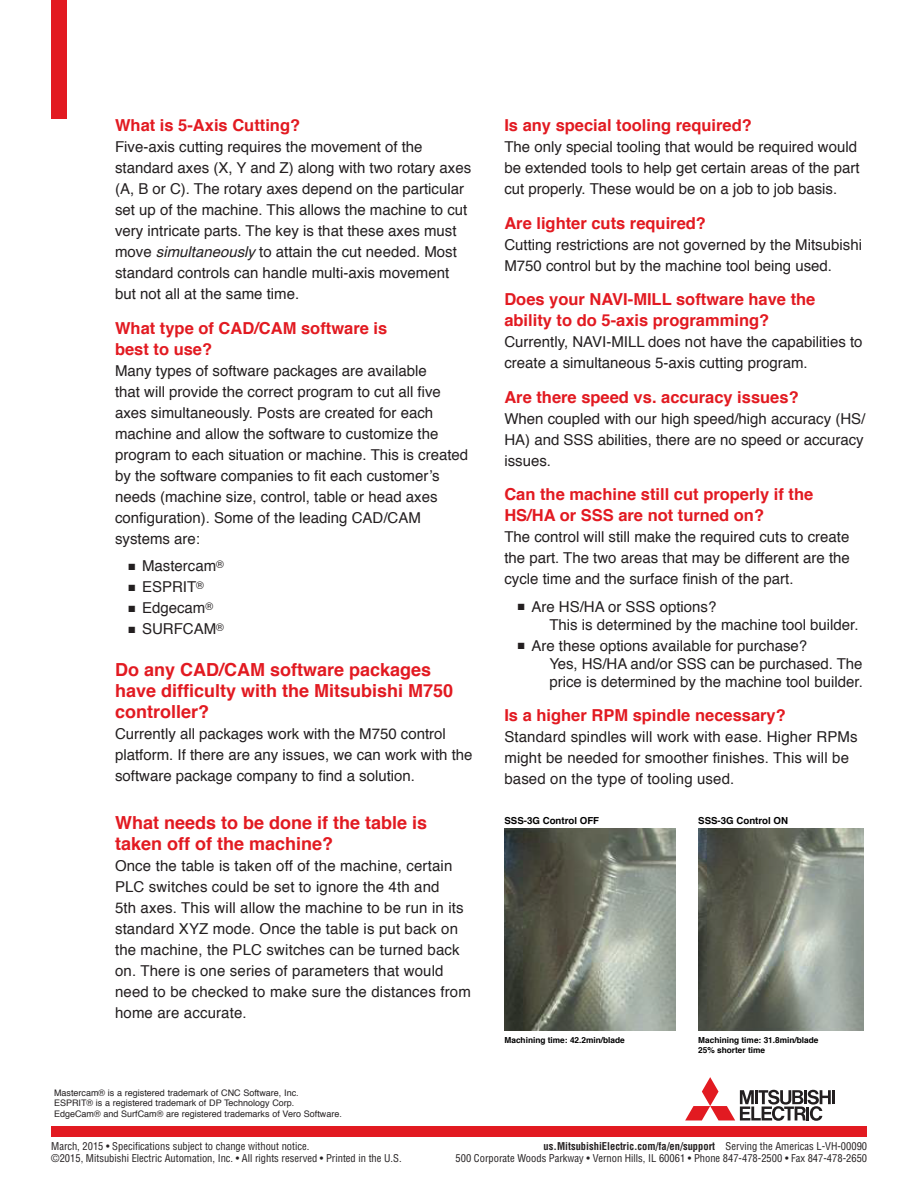
<style>
.page{position:relative;width:918px;height:1188px;background:#fff}
.page>*{position:absolute;margin:0;border:0;box-sizing:border-box;transform-origin:0 0}
._01_Heading_3_Red{font:700 18px/21px "Helvetica";color:#e21a21}
._01_Heading_3_Red-2{font:700 16.5px/21px "Helvetica";color:#e21a21}
._02_Body{font:15px/21px "Helvetica";color:#231f20}
._01_Heading_3_Red-3{font:15px/21px "Helvetica";color:#231f20}
._04_Address_Footer{font:condensed 10.5px "Helvetica LT Std";color:#231f20}
._04_Address_Footer-2{font:700 condensed 10.5px "Helvetica LT Std";color:#231f20}
.t1{font:700 9.75px "Helvetica";color:#000}
.t2{font:9px/10.8px "Helvetica";color:#231f20}
.t3{font:700 8.25px/9.9px "Helvetica";color:#000}
.s1{font-style:italic}
.s2{font-weight:400}
</style>
<div class="page">
<div style="left:51px;top:0;width:15px;height:119px;background:#e21a21"></div>
<div style="left:51px;top:1127px;width:816px;height:10px;background:#e21a21"></div>
<hr style="left:832px;top:1090px;width:3px;height:14px;background:#231f20">
<svg style="left:685px;top:1077px;width:146px;height:44px"></svg>
<img style="left:505px;top:829px;width:170px;height:201px">
<img style="left:698px;top:829px;width:166px;height:201px">
<p class="_01_Heading_3_Red-2" style="left:115px;top:115px;width:187px">What is 5-Axis Cutting?</p>
<p class="_02_Body" style="left:115px;top:137px;width:358px">Five-axis cutting requires the movement of the standard axes (X, Y and Z) along with two rotary axes (A, B or C). The rotary axes depend on the particular set up of the machine. This allows the machine to cut very intricate parts. The key is that these axes must move <span class="s1">simultaneously</span> to attain the cut needed. Most standard controls can handle multi-axis movement but not all at the same time.</p>
<p class="_01_Heading_3_Red-2" style="left:115px;top:318px;width:274px">What type of CAD/CAM software is best to use?</p>
<p class="_02_Body" style="left:115px;top:360px;width:355px">Many types of software packages are available<br>that will provide the correct program to cut all five axes simultaneously. Posts are created for each machine and allow the software to customize the program to each situation or machine. This is created by the software companies to fit each customer’s needs (machine size, control, table or head axes configuration). Some of the leading CAD/CAM systems are:</p>
<p class="_02_Body" style="left:129px;top:556px;width:97px">■ Mastercam<sup>®</sup></p>
<p class="_02_Body" style="left:129px;top:577px;width:77px">■ ESPRIT<sup>®</sup></p>
<p class="_02_Body" style="left:129px;top:598px;width:86px">■ Edgecam<sup>®</sup></p>
<p class="_02_Body" style="left:129px;top:619px;width:97px">■ SURFCAM<sup>®</sup></p>
<p class="_01_Heading_3_Red" style="left:115px;top:659px;width:340px">Do any CAD/CAM software packages have difficulty with the Mitsubishi M750 controller?</p>
<p class="_02_Body" style="left:115px;top:723px;width:359px">Currently all packages work with the M750 control platform. If there are any issues, we can work with the software package company to find a solution.</p>
<p class="_01_Heading_3_Red" style="left:115px;top:812px;width:314px">What needs to be done if the table is taken off of the machine?</p>
<p class="_02_Body" style="left:115px;top:855px;width:357px">Once the table is taken off of the machine, certain PLC switches could be set to ignore the 4th and<br>5th axes. This will allow the machine to be run in its standard XYZ mode. Once the table is put back on the machine, the PLC switches can be turned back on. There is one series of parameters that would need to be checked to make sure the distances from home are accurate.</p>
<p class="t2" style="left:54px;top:1087px;width:289px">Mastercam® is a registered trademark of CNC Software, Inc.<br>ESPRIT® is a registered trademark of DP Technology Corp.<br>EdgeCam® and SurfCam® are registered trademarks of Vero Software.</p>
<p class="_01_Heading_3_Red-2" style="left:504px;top:115px;width:249px">Is any special tooling required?</p>
<p class="_02_Body" style="left:504px;top:137px;width:357px">The only special tooling that would be required would be extended tools to help get certain areas of the part cut properly. These would be on a job to job basis.</p>
<p class="_01_Heading_3_Red-2" style="left:504px;top:213px;width:203px">Are lighter cuts required?</p>
<p class="_02_Body" style="left:504px;top:234px;width:359px">Cutting restrictions are not governed by the Mitsubishi<br>M750 control but by the machine tool being used.</p>
<p class="_01_Heading_3_Red-2" style="left:504px;top:289px;width:313px">Does your NAVI-MILL software have the ability to do 5-axis programming?</p>
<p class="_01_Heading_3_Red-3" style="left:504px;top:332px;width:360px">Currently, NAVI-MILL does not have the capabilities to create a simultaneous 5-axis cutting program.</p>
<p class="_01_Heading_3_Red-2" style="left:504px;top:387px;width:296px">Are there speed vs. accuracy issues?</p>
<p class="_02_Body" style="left:504px;top:408px;width:362px;text-align:justify">When coupled with our high speed/high accuracy (HS/ HA) and SSS abilities, there are no speed or accuracy issues.</p>
<p class="_01_Heading_3_Red-2" style="left:504px;top:484px;width:310px">Can the machine still cut properly if the<br>HS/HA or SSS are not turned on?</p>
<p class="_02_Body" style="left:504px;top:527px;width:347px;text-align:justify">The control will still make the required cuts to create the part. The two areas that may be different are the cycle time and the surface finish of the part.</p>
<p class="_02_Body" style="left:549px;top:598px;width:311px;line-height:18px;text-indent:-32px">■ Are HS/HA or SSS options?<br>This is determined by the machine tool builder.</p>
<p class="_02_Body" style="left:549px;top:637px;width:315px;line-height:18px;text-indent:-32px">■ Are these options available for purchase?<br>Yes, HS/HA and/or SSS can be purchased. The price is determined by the machine tool builder.</p>
<p class="_01_Heading_3_Red-2" style="left:504px;top:705px;width:283px">Is a higher RPM spindle necessary?</p>
<p class="_02_Body" style="left:504px;top:727px;width:355px">Standard spindles will work with ease. Higher RPMs might be needed for smoother finishes. This will be based on the type of tooling used.</p>
<p class="t1" style="left:505px;top:813px;width:96px">SSS-3G Control OFF</p>
<p class="t1" style="left:698px;top:813px;width:91px">SSS-3G Control ON</p>
<p class="t3" style="left:505px;top:1036px;width:122px">Machining time: 42.2min/blade</p>
<p class="t3" style="left:698px;top:1036px;width:122px">Machining time: 31.8min/blade<br>25% shorter time</p>
<p class="_04_Address_Footer" style="left:51px;top:1139px;width:260px">March, 2015 • Specifications subject to change without notice.</p>
<p class="_04_Address_Footer" style="left:51px;top:1151px;width:352px">©2015, Mitsubishi Electric Automation, Inc. • All rights reserved • Printed in the U.S.</p>
<p class="_04_Address_Footer-2" style="left:544px;top:1139px;width:325px">us.MitsubishiElectric.com/fa/en/support <span class="s2">Serving the Americas L-VH-00090</span></p>
<p class="_04_Address_Footer" style="left:456px;top:1151px;width:413px">500 Corporate Woods Parkway • Vernon Hills, IL 60061 • Phone 847-478-2500 • Fax 847-478-2650</p>
</div>
